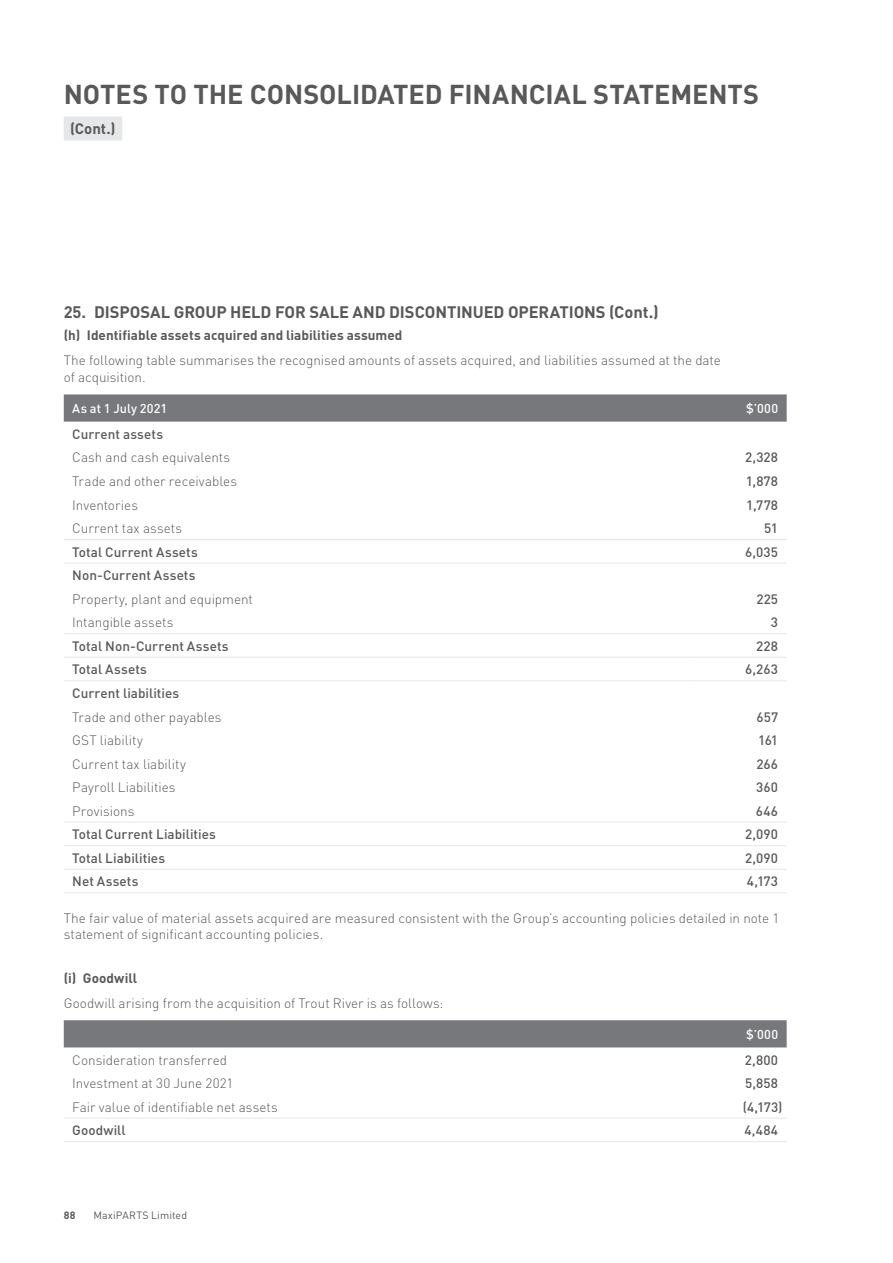
<style>
.page{position:relative;width:893px;height:1263px;background:#fff}
.page>*{position:absolute;margin:0;border:0;box-sizing:border-box;transform-origin:0 0}
.t1{font:700 27px "DIN";color:#58595b}
.t2{font:700 16.5px "DIN";letter-spacing:-.005em;color:#58595b}
.t3{font:700 15px "DIN";color:#58595b}
.t4{font:300 13.5px/16.5px "DIN";color:#58595b}
.t5{font:500 13.5px "DIN";letter-spacing:.005em;color:#58595b}
.t6{font:700 13.5px "DIN";letter-spacing:.005em;color:#58595b}
.t7{font:500 12.75px "DIN";letter-spacing:.01em;color:#fff}
.t8{font:10.5px "DIN";letter-spacing:.015em;color:#58595b}
.t9{font:700 10.5px "DIN";color:#58595b}
</style>
<div class="page">
<div style="left:64px;top:117px;width:58px;height:24px;background:#e6e7e8"></div>
<svg style="left:64px;top:394px;width:723px;height:28px;background:#7a7b7e"></svg>
<hr style="left:64px;top:539px;width:629px;height:1px;background:#e6e7e8">
<hr style="left:693px;top:539px;width:94px;height:1px;background:#e6e7e8">
<hr style="left:64px;top:633px;width:629px;height:1px;background:#e6e7e8">
<hr style="left:693px;top:633px;width:94px;height:1px;background:#e6e7e8">
<hr style="left:64px;top:657px;width:629px;height:1px;background:#e6e7e8">
<hr style="left:693px;top:657px;width:94px;height:1px;background:#e6e7e8">
<hr style="left:64px;top:892px;width:629px;height:1px;background:#e6e7e8">
<hr style="left:64px;top:869px;width:629px;height:1px;background:#e6e7e8">
<hr style="left:64px;top:845px;width:629px;height:1px;background:#e6e7e8">
<hr style="left:64px;top:822px;width:629px;height:1px;background:#e6e7e8">
<hr style="left:693px;top:892px;width:94px;height:1px;background:#e6e7e8">
<hr style="left:693px;top:869px;width:94px;height:1px;background:#e6e7e8">
<hr style="left:693px;top:845px;width:94px;height:1px;background:#e6e7e8">
<hr style="left:693px;top:822px;width:94px;height:1px;background:#e6e7e8">
<hr style="left:64px;top:680px;width:629px;height:1px;background:#e6e7e8">
<hr style="left:693px;top:680px;width:94px;height:1px;background:#e6e7e8">
<hr style="left:64px;top:563px;width:629px;height:1px;background:#e6e7e8">
<hr style="left:693px;top:563px;width:94px;height:1px;background:#e6e7e8">
<div style="left:64px;top:1020px;width:723px;height:27px;background:#77787b"></div>
<hr style="left:64px;top:1141px;width:629px;height:1px;background:#e6e7e8">
<hr style="left:64px;top:1118px;width:629px;height:1px;background:#e6e7e8">
<hr style="left:693px;top:1141px;width:94px;height:1px;background:#e6e7e8">
<hr style="left:693px;top:1118px;width:94px;height:1px;background:#e6e7e8">
<h1 class="t1" style="left:64px;top:77px;width:36px">Notes</h1>
<h1 class="t1" style="left:155px;top:77px;width:56px">to the</h1>
<h1 class="t1" style="left:250px;top:77px;width:34px">Consolidated</h1>
<h1 class="t1" style="left:449px;top:77px;width:32px">Financial</h1>
<h1 class="t1" style="left:593px;top:77px;width:34px">Statements</h1>
<p class="t3" style="left:70px;top:118px;width:47px">(Cont.)</p>
<p class="t2" style="left:64px;top:301px;width:596px">25. DISPOSAL GROUP HELD FOR SALE AND DISCONTINUED OPERATIONS (Cont.)</p>
<p class="t6" style="left:64px;top:326px;width:340px">(h) Identifiable assets acquired and liabilities assumed</p>
<p class="t4" style="left:64px;top:352px;width:659px">The following table summarises the recognised amounts of assets acquired, and liabilities assumed at the date of acquisition.</p>
<p class="t7" style="left:72px;top:400px;width:96px">As at 1 July 2021</p>
<p class="t7" style="left:746px;top:400px;width:34px">$’000</p>
<p class="t5" style="left:72px;top:425px;width:92px">Current assets</p>
<p class="t4" style="left:72px;top:449px;width:159px">Cash and cash equivalents</p>
<p class="t5" style="left:745px;top:449px;width:35px">2,328</p>
<p class="t4" style="left:72px;top:473px;width:166px">Trade and other receivables</p>
<p class="t5" style="left:746px;top:472px;width:34px">1,878</p>
<p class="t4" style="left:72px;top:496px;width:67px">Inventories</p>
<p class="t5" style="left:746px;top:496px;width:33px">1,778</p>
<p class="t4" style="left:72px;top:520px;width:111px">Current tax assets</p>
<p class="t5" style="left:764px;top:520px;width:16px">51</p>
<p class="t5" style="left:72px;top:543px;width:127px">Total Current Assets</p>
<p class="t5" style="left:745px;top:543px;width:34px">6,035</p>
<p class="t5" style="left:72px;top:567px;width:125px">Non-Current Assets</p>
<p class="t4" style="left:72px;top:590px;width:182px">Property, plant and equipment</p>
<p class="t5" style="left:756px;top:590px;width:23px">225</p>
<p class="t4" style="left:72px;top:614px;width:103px">Intangible assets</p>
<p class="t5" style="left:771px;top:614px;width:9px">3</p>
<p class="t5" style="left:72px;top:637px;width:158px">Total Non-Current Assets</p>
<p class="t5" style="left:756px;top:637px;width:23px">228</p>
<p class="t5" style="left:72px;top:661px;width:76px">Total Assets</p>
<p class="t5" style="left:745px;top:661px;width:35px">6,263</p>
<p class="t5" style="left:72px;top:684px;width:108px">Current liabilities</p>
<p class="t4" style="left:72px;top:708px;width:151px">Trade and other payables</p>
<p class="t5" style="left:756px;top:708px;width:23px">657</p>
<p class="t4" style="left:72px;top:732px;width:72px">GST liability</p>
<p class="t5" style="left:758px;top:732px;width:22px">161</p>
<p class="t4" style="left:72px;top:755px;width:115px">Current tax liability</p>
<p class="t5" style="left:756px;top:755px;width:23px">266</p>
<p class="t4" style="left:72px;top:779px;width:105px">Payroll Liabilities</p>
<p class="t5" style="left:756px;top:779px;width:23px">360</p>
<p class="t4" style="left:72px;top:802px;width:64px">Provisions</p>
<p class="t5" style="left:756px;top:802px;width:24px">646</p>
<p class="t5" style="left:72px;top:826px;width:145px">Total Current Liabilities</p>
<p class="t5" style="left:745px;top:826px;width:34px">2,090</p>
<p class="t5" style="left:72px;top:849px;width:94px">Total Liabilities</p>
<p class="t5" style="left:745px;top:849px;width:34px">2,090</p>
<p class="t5" style="left:72px;top:873px;width:68px">Net Assets</p>
<p class="t5" style="left:747px;top:873px;width:33px">4,173</p>
<p class="t4" style="left:64px;top:909px;width:717px">The fair value of material assets acquired are measured consistent with the Group’s accounting policies detailed in note 1 statement of significant accounting policies.</p>
<p class="t6" style="left:64px;top:969px;width:75px">(i) Goodwill</p>
<p class="t4" style="left:64px;top:994px;width:381px">Goodwill arising from the acquisition of Trout River is as follows:</p>
<p class="t7" style="left:746px;top:1026px;width:34px">$’000</p>
<p class="t4" style="left:72px;top:1051px;width:156px">Consideration transferred</p>
<p class="t5" style="left:745px;top:1051px;width:35px">2,800</p>
<p class="t4" style="left:72px;top:1075px;width:163px">Investment at 30 June 2021</p>
<p class="t5" style="left:745px;top:1075px;width:35px">5,858</p>
<p class="t4" style="left:72px;top:1098px;width:207px">Fair value of identifiable net assets</p>
<p class="t5" style="left:743px;top:1098px;width:41px">(4,173)</p>
<p class="t5" style="left:72px;top:1122px;width:55px">Goodwill</p>
<p class="t5" style="left:744px;top:1122px;width:35px">4,484</p>
<p class="t9" style="left:64px;top:1209px;width:13px">88</p>
<p class="t8" style="left:94px;top:1209px;width:95px">MaxiPARTS Limited</p>
</div>
